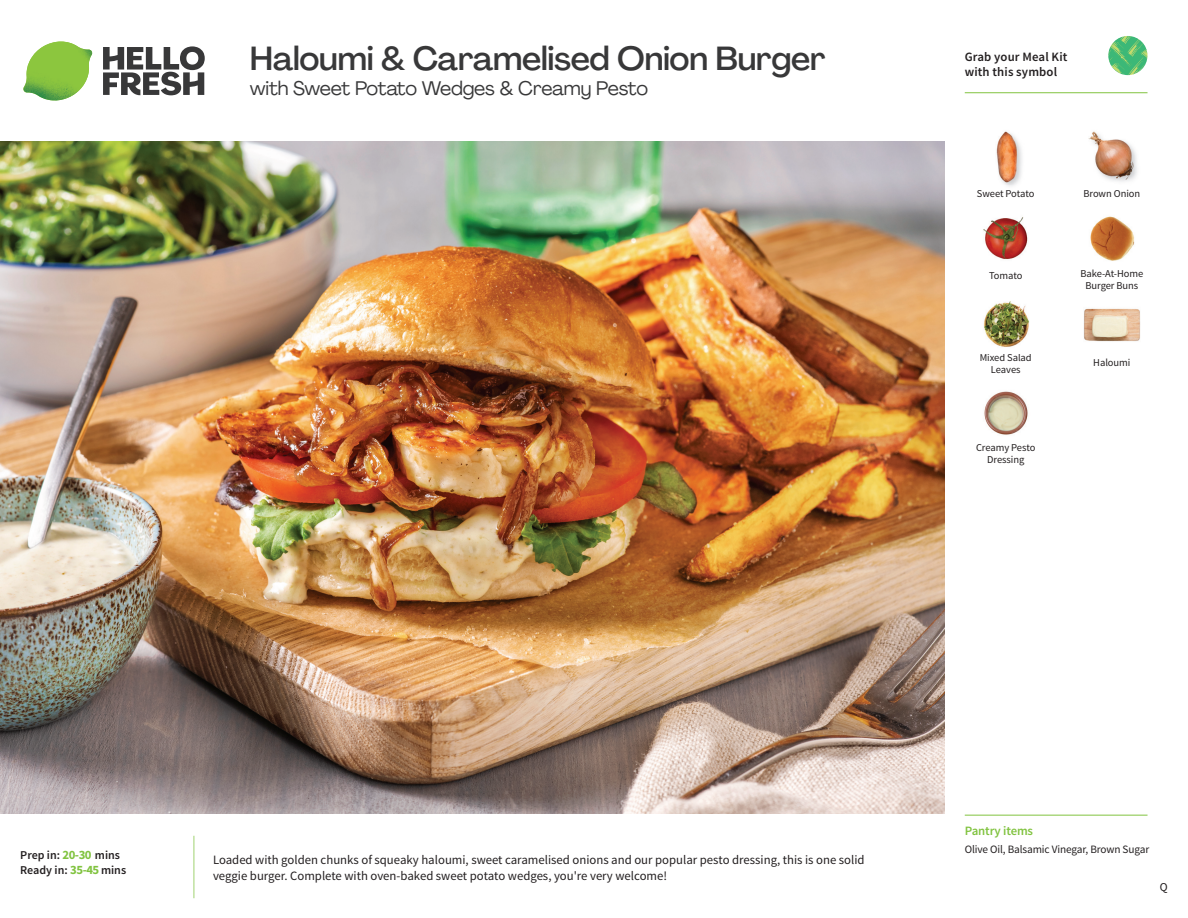
<style>
.page{position:relative;width:1188px;height:918px;background:#fff}
.page>*{position:absolute;margin:0;border:0;box-sizing:border-box;transform-origin:0 0}
.t1{font:500 33px "Agrandir";letter-spacing:-.01em;color:#383839}
.t2{font:19.5px "Agrandir";letter-spacing:-.01em;color:#383839}
.t3{font:12.75px/16.5px "Source Sans Pro";color:#231f20}
.t4{font:600 12.75px/15px "Source Sans Pro";letter-spacing:.01em;color:#231f20}
.t5{font:600 12.75px "Source Sans Pro";letter-spacing:-.01em;color:#81c340}
.t6{font:600 12px/15px "Source Sans Pro";color:#231f20}
.t7{font:12px "Source Sans Pro";color:#231f20}
.t8{font:11.25px "Source Sans Pro";letter-spacing:-.01em;color:#231f20}
.t9{font:10.5px/12px "Source Sans Pro";letter-spacing:-.005em;color:#231f20;text-align:center}
.s1{font-weight:700;font-size:12.75px;color:#81c340}
</style>
<div class="page">
<svg style="left:103px;top:46px;width:102px;height:49px"></svg>
<svg style="left:25px;top:41px;width:67px;height:60px"></svg>
<img style="left:61px;top:42px;width:16px;height:5px">
<img style="left:23px;top:42px;width:38px;height:50px">
<img style="left:0;top:142px;width:945px;height:672px">
<img style="left:1084px;top:308px;width:57px;height:34px">
<img style="left:984px;top:391px;width:44px;height:44px">
<img style="left:983px;top:301px;width:46px;height:46px">
<img style="left:983px;top:217px;width:45px;height:42px">
<img style="left:1090px;top:216px;width:45px;height:45px">
<img style="left:996px;top:131px;width:26px;height:54px">
<img style="left:1088px;top:131px;width:49px;height:51px">
<hr style="left:965px;top:815px;width:183px;height:1px;background:#81c340">
<hr style="left:965px;top:92px;width:183px;height:1px;background:#81c340">
<svg style="left:1108px;top:36px;width:40px;height:40px"></svg>
<h1 class="t1" style="left:250px;top:38px;width:577px">Haloumi &amp; Caramelised Onion Burger</h1>
<h2 class="t2" style="left:250px;top:76px;width:400px">with Sweet Potato Wedges &amp; Creamy Pesto</h2>
<p class="t4" style="left:965px;top:50px;width:104px">Grab your Meal Kit with this symbol</p>
<p class="t9" style="left:977px;top:188px;width:59px">Sweet Potato</p>
<p class="t9" style="left:1083px;top:188px;width:58px">Brown Onion</p>
<p class="t9" style="left:989px;top:270px;width:35px">Tomato</p>
<p class="t9" style="left:980px;top:352px;width:54px">Mixed Salad<br>Leaves</p>
<p class="t9" style="left:976px;top:442px;width:61px">Creamy Pesto<br>Dressing</p>
<p class="t9" style="left:1080px;top:267px;width:64px">Bake-At-Home<br>Burger Buns</p>
<p class="t9" style="left:1093px;top:356px;width:39px">Haloumi</p>
<p class="t6" style="left:20px;top:847px;width:107px">Prep in: <span class="s1">20-30</span> mins<br>Ready in: <span class="s1">35-45</span> mins</p>
<p class="t3" style="left:213px;top:851px;width:653px">Loaded with golden chunks of squeaky haloumi, sweet caramelised onions and our popular pesto dressing, this is one solid veggie burger. Complete with oven-baked sweet potato wedges, you're very welcome!</p>
<p class="t5" style="left:965px;top:822px;width:70px">Pantry items</p>
<p class="t8" style="left:965px;top:842px;width:186px">Olive Oil, Balsamic Vinegar, Brown Sugar</p>
<p class="t7" style="left:1160px;top:879px;width:9px">Q</p>
</div>
